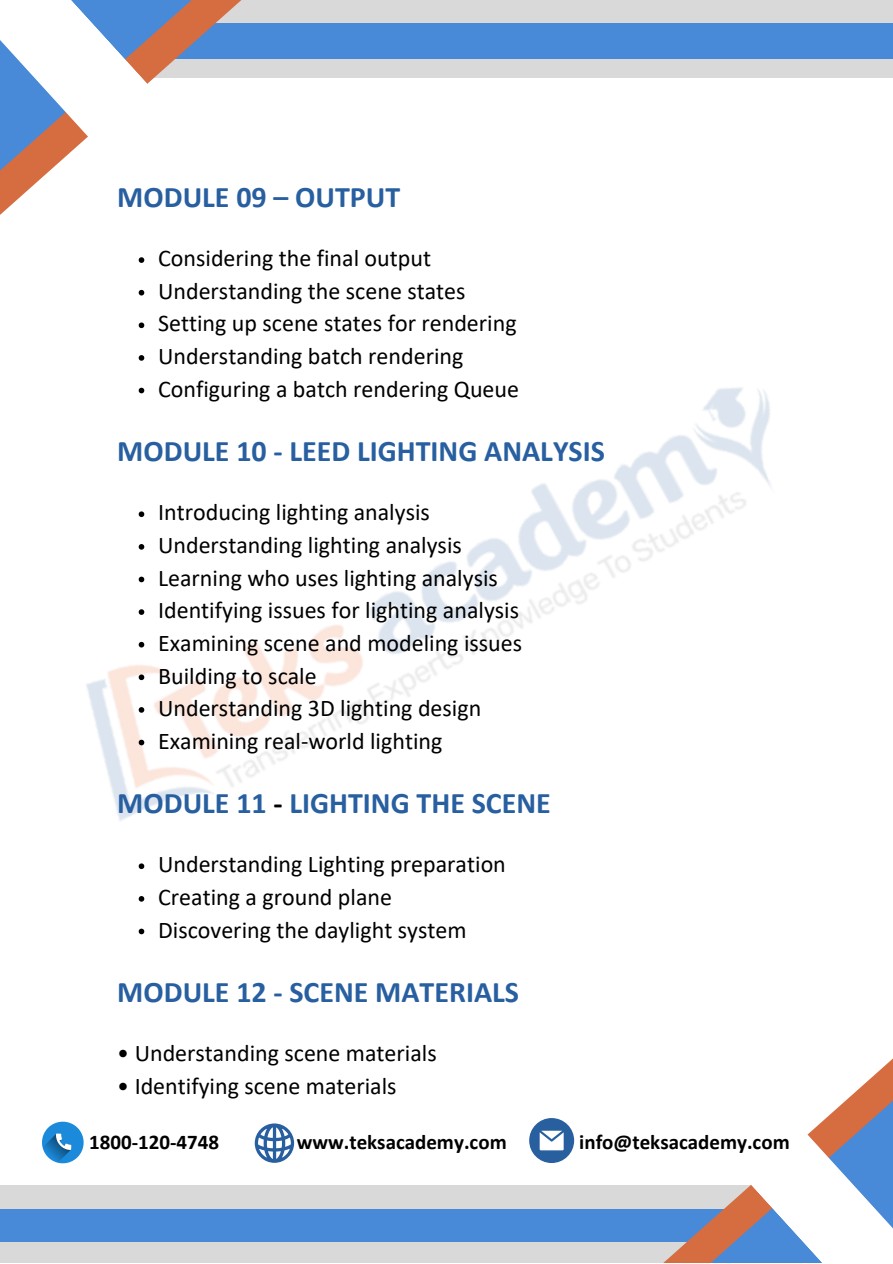
<style>
.page{position:relative;width:893px;height:1264px;background:#fff}
.page>*{position:absolute;margin:0;border:0;box-sizing:border-box;transform-origin:0 0}
.t1{font:700 30px "Calibri";color:#285fa0}
.t2{font:24px/32.5px "Calibri";color:#000}
.t3{font:700 21px "Calibri";color:#000}
.s1{color:#000}
</style>
<div class="page">
<img style="left:86px;top:387px;width:685px;height:548px">
<svg style="left:139px;top:511px;width:5px;height:6px"></svg>
<svg style="left:139px;top:544px;width:5px;height:5px"></svg>
<svg style="left:139px;top:576px;width:5px;height:6px"></svg>
<svg style="left:139px;top:609px;width:5px;height:6px"></svg>
<svg style="left:139px;top:642px;width:5px;height:5px"></svg>
<svg style="left:139px;top:674px;width:5px;height:6px"></svg>
<svg style="left:139px;top:707px;width:5px;height:5px"></svg>
<svg style="left:139px;top:739px;width:5px;height:6px"></svg>
<svg style="left:139px;top:863px;width:5px;height:6px"></svg>
<svg style="left:139px;top:896px;width:5px;height:5px"></svg>
<svg style="left:139px;top:928px;width:5px;height:6px"></svg>
<div style="left:0;top:1185px;width:892px;height:77px;background:#d9d9d9"></div>
<div style="left:0;top:1208px;width:892px;height:33px;background:#488ad8"></div>
<svg style="left:515px;top:849px;width:65px;height:393px"></svg>
<svg style="left:580px;top:833px;width:312px;height:429px"></svg>
<svg style="left:743px;top:1125px;width:149px;height:137px"></svg>
<div style="left:0;top:0;width:892px;height:78px;background:#d9d9d9"></div>
<div style="left:0;top:23px;width:892px;height:35px;background:#488ad8"></div>
<svg style="left:0;top:0;width:375px;height:410px"></svg>
<svg style="left:0;top:0;width:150px;height:140px"></svg>
<svg style="left:42px;top:1121px;width:42px;height:42px"></svg>
<svg style="left:529px;top:1117px;width:45px;height:45px"></svg>
<svg style="left:255px;top:1123px;width:39px;height:39px"></svg>
<p class="t1" style="left:117px;top:184px;width:284px">MODULE 09 – OUTPUT</p>
<p class="t2" style="left:158px;top:244px;width:362px">Considering the final output Understanding the scene states Setting up scene states for rendering Understanding batch rendering Configuring a batch rendering Queue</p>
<p class="t1" style="left:117px;top:438px;width:489px">MODULE 10 - LEED LIGHTING ANALYSIS</p>
<p class="t2" style="left:158px;top:498px;width:365px">Introducing lighting analysis Understanding lighting analysis Learning who uses lighting analysis Identifying issues for lighting analysis Examining scene and modeling issues Building to scale<br>Understanding 3D lighting design Examining real-world lighting</p>
<p class="t1" style="left:117px;top:790px;width:435px">MODULE 11 <span class="s1">-</span> LIGHTING THE SCENE</p>
<p class="t2" style="left:158px;top:850px;width:349px">Understanding Lighting preparation<br>Creating a ground plane<br>Discovering the daylight system</p>
<p class="t1" style="left:117px;top:979px;width:403px">MODULE 12 - SCENE MATERIALS</p>
<p class="t2" style="left:117px;top:1039px;width:321px">• Understanding scene materials</p>
<p class="t2" style="left:117px;top:1071px;width:281px">• Identifying scene materials</p>
<p class="t3" style="left:89px;top:1132px;width:131px">1800-120-4748</p>
<p class="t3" style="left:297px;top:1132px;width:211px">www.teksacademy.com</p>
<p class="t3" style="left:579px;top:1132px;width:212px">info@teksacademy.com</p>
</div>
